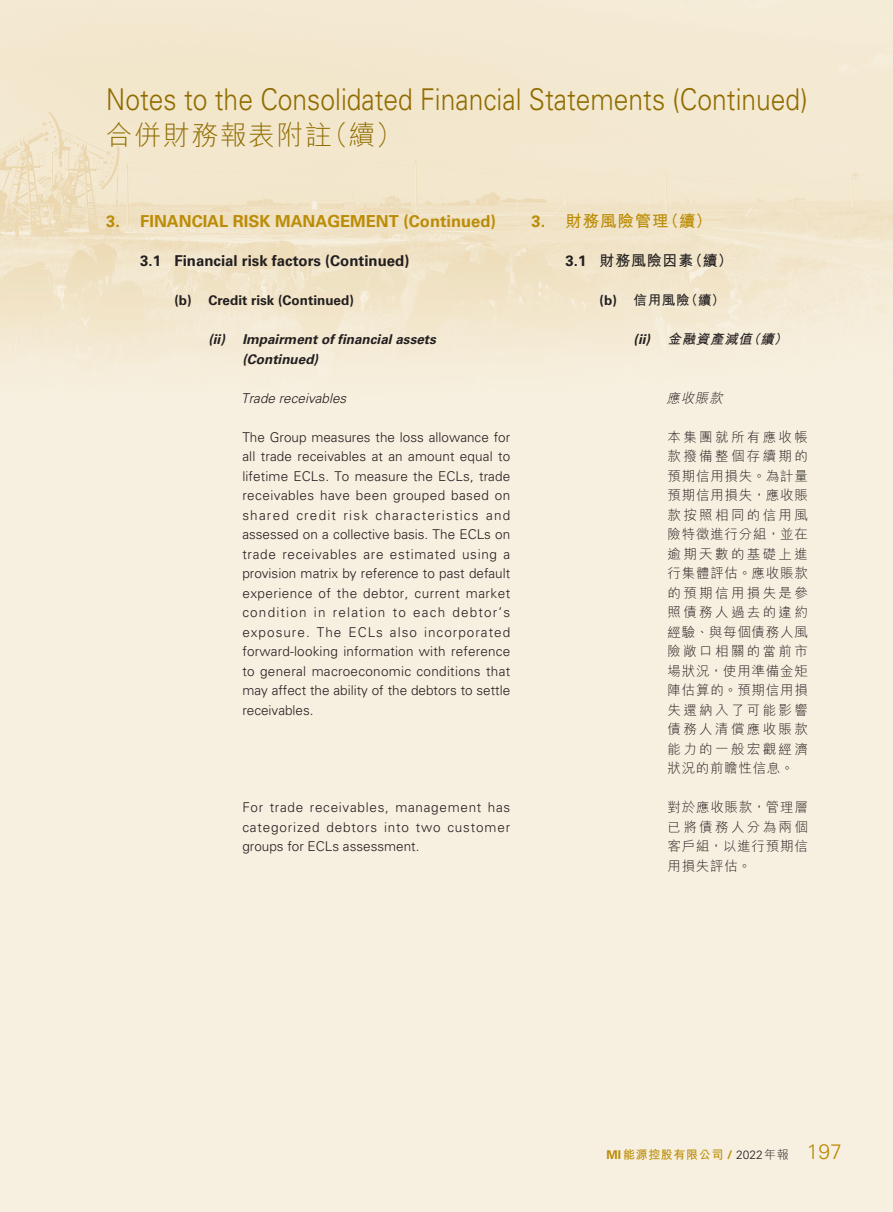
<style>
.page{position:relative;width:893px;height:1212px;background:#fff}
.page>*{position:absolute;margin:0;border:0;box-sizing:border-box;transform-origin:0 0}
.t1{font:300 30px "Univers LT Std";color:#906c00;scale:.88 1}
.t2{font:300 27px "M Hei HK";letter-spacing:.05em;color:#906c00}
.t3{font:700 16.5px "Univers LT Std";color:#bb8c07}
.t4{font:700 16.5px "M Hei HK";letter-spacing:.05em;color:#bb8c07}
.t5{font:700 15px "Univers LT Std";color:#231f20}
.t6{font:700 15px "M Hei HK";letter-spacing:.05em;color:#231f20}
.t7{font:300 13.5px/19.5px "Univers LT Std";color:#231f20;text-align:justify}
.t8{font:300 13.5px/19.5px "M Hei HK";letter-spacing:.055em;color:#231f20;text-align:justify}
.t9{font:italic 700 13.5px/19.5px "Univers LT Std";color:#231f20}
.t10{font:700 13.5px "Univers LT Std";color:#231f20}
.t11{font:italic 300 13.5px "Univers LT Std";color:#231f20}
.t12{font:italic 700 13.5px "M Hei HK";color:#231f20}
.t13{font:700 13.5px "M Hei HK";color:#231f20}
.t14{font:italic 300 13.5px "M Hei HK";color:#231f20}
.t15{font:700 12px "M Hei HK";letter-spacing:.05em;color:#bb8c07}
.s1{font-family:"Univers LT Std"}
.s2{font-family:"Univers LT Std";font-weight:300;color:#231f20}
.s3{font-weight:300;color:#231f20}
.s4{font-family:"Univers LT Std";font-weight:300;font-size:21px}
</style>
<div class="page">
<img style="left:0;top:0;width:893px;height:1212px">
<h1 class="t1" style="left:106px;top:81px;width:798px">Notes to the Consolidated Financial Statements (Continued)</h1>
<h2 class="t2" style="left:106px;top:122px;width:298px">合併財務報表附註（續）</h2>
<p class="t3" style="left:106px;top:212px;width:391px">3. FINANCIAL RISK MANAGEMENT (Continued)</p>
<p class="t5" style="left:140px;top:252px;width:271px">3.1 Financial risk factors (Continued)</p>
<p class="t10" style="left:174px;top:293px;width:181px">(b) Credit risk (Continued)</p>
<p class="t9" style="left:242px;top:330px;width:198px;text-indent:-34px">(ii) Impairment of financial assets (Continued)</p>
<p class="t11" style="left:241px;top:390px;width:110px">Trade receivables</p>
<p class="t7" style="left:242px;top:427px;width:269px">The Group measures the loss allowance for all trade receivables at an amount equal to lifetime ECLs. To measure the ECLs, trade receivables have been grouped based on shared credit risk characteristics and assessed on a collective basis. The ECLs on trade receivables are estimated using a provision matrix by reference to past default experience of the debtor, current market condition in relation to each debtor’s exposure. The ECLs also incorporated forward-looking information with reference to general macroeconomic conditions that may affect the ability of the debtors to settle receivables.</p>
<p class="t7" style="left:242px;top:798px;width:269px">For trade receivables, management has categorized debtors into two customer groups for ECLs assessment.</p>
<p class="t4" style="left:531px;top:209px;width:182px"><span class="s1">3.</span> 財務風險管理（續）</p>
<p class="t6" style="left:565px;top:250px;width:169px"><span class="s1">3.1</span> 財務風險因素（續）</p>
<p class="t13" style="left:600px;top:291px;width:127px"><span class="s1">(b)</span> 信用風險（續）</p>
<p class="t12" style="left:634px;top:330px;width:159px"><span class="s1">(ii)</span> 金融資產減值（續）</p>
<p class="t14" style="left:666px;top:391px;width:60px">應收賬款</p>
<p class="t8" style="left:668px;top:427px;width:142px">本集團就所有應收帳款撥備整個存續期的預期信用損失。為計量預期信用損失，應收賬款按照相同的信用風險特徵進行分組，並在逾期天數的基礎上進行集體評估。應收賬款的預期信用損失是參照債務人過去的違約經驗、與每個債務人風險敞口相關的當前市場狀況，使用準備金矩陣估算的。預期信用損失還納入了可能影響債務人清償應收賬款能力的一般宏觀經濟狀況的前瞻性信息。</p>
<p class="t8" style="left:668px;top:797px;width:142px">對於應收賬款，管理層已將債務人分為兩個客戶組，以進行預期信用損失評估。</p>
<p class="t15" style="left:607px;top:1146px;width:237px"><span class="s1">MI</span>能源控股有限公司 <span class="s1">/</span> <span class="s2">2022</span><span class="s3">年報</span> <span class="s4">197</span></p>
</div>
